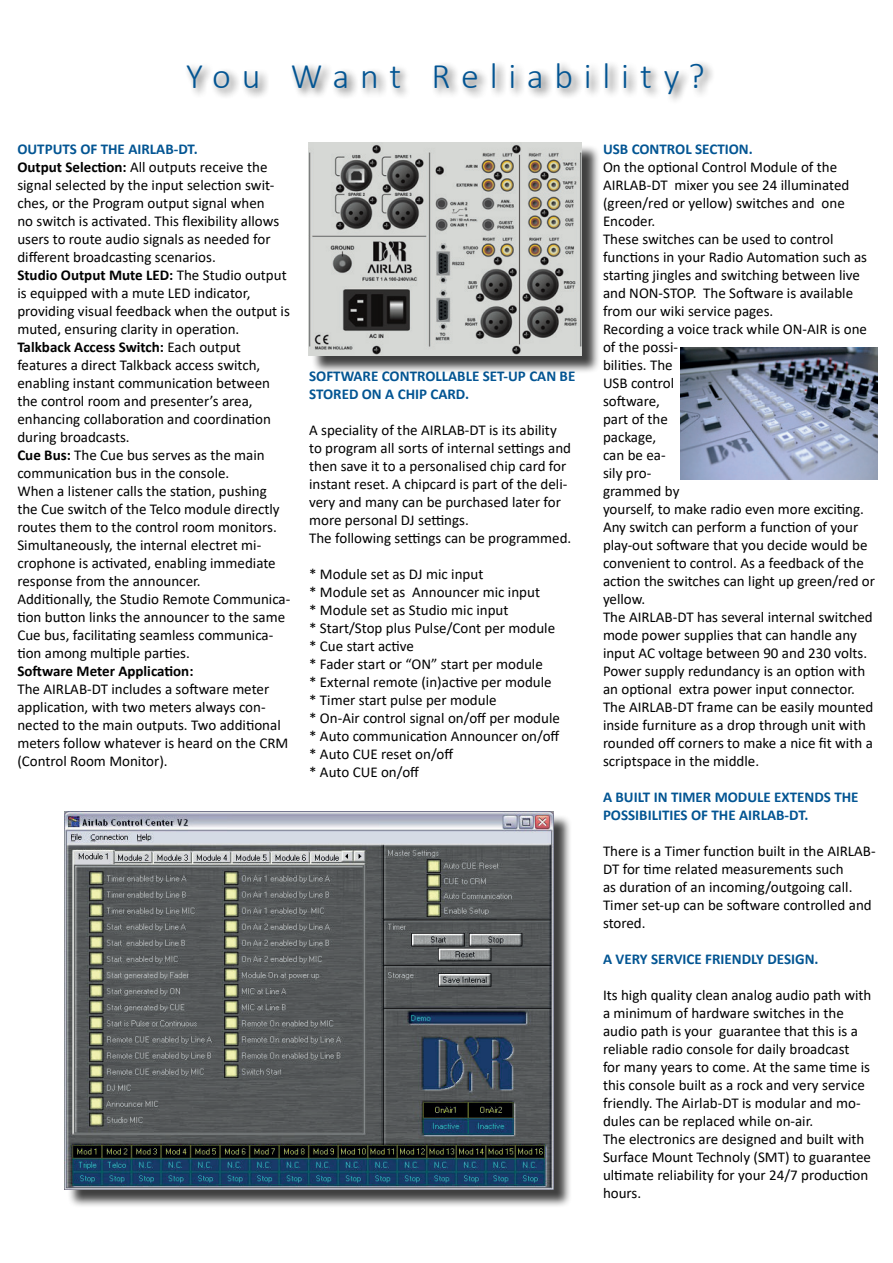
<style>
.page{position:relative;width:893px;height:1263px;background:#fff}
.page>*{position:absolute;margin:0;border:0;box-sizing:border-box;transform-origin:0 0}
.t1{font:300 36px "Calibri";letter-spacing:.295em;color:#035593}
.t2{font:15px/18px "Calibri";color:#000001}
.t3{font:700 15px/18px "Calibri";color:#035593}
.t4{font:700 15px "Calibri";color:#000001}
.s1{font-weight:700;color:#035593}
.s2{font-weight:700}
</style>
<div class="page">
<div style="left:184px;top:60px;width:531px;height:45px;background:#000001;opacity:.75"></div>
<div style="left:67px;top:814px;width:505px;height:394px;background:#000001;opacity:.75"></div>
<img style="left:65px;top:812px;width:488px;height:377px">
<img style="left:680px;top:347px;width:198px;height:132px">
<div style="left:311px;top:145px;width:290px;height:229px;background:#000001;opacity:.75"></div>
<img style="left:309px;top:142px;width:273px;height:214px">
<h1 class="t1" style="left:186px;top:53px;width:520px">You Want Reliability?</h1>
<p class="t2" style="left:17px;top:139px;width:274px"><span class="s1">OUTPUTS OF THE AIRLAB-DT.<br></span><span class="s2">Output Selection:</span> All outputs receive the signal selected by the input selection swit&shy;ches, or the Program output signal when<br>no switch is activated. This flexibility allows users to route audio signals as needed for different broadcasting scenarios.<br><span class="s2">Studio Output Mute LED:</span> The Studio output is equipped with a mute LED indicator, providing visual feedback when the output is muted, ensuring clarity in operation.<br><span class="s2">Talkback Access Switch:</span> Each output features a direct Talkback access switch, enabling instant communication between the control room and presenter’s area, enhancing collaboration and coordination during broadcasts.<br><span class="s2">Cue Bus:</span> The Cue bus serves as the main communication bus in the console.<br>When a listener calls the station, pushing the Cue switch of the Telco module directly routes them to the control room monitors.<br>Simultaneously, the internal electret mi&shy;crophone is activated, enabling immediate response from the announcer.<br>Additionally, the Studio Remote Communica&shy;tion button links the announcer to the same Cue bus, facilitating seamless communica&shy;tion among multiple parties.</p>
<p class="t4" style="left:17px;top:660px;width:178px">Software Meter Application:</p>
<p class="t2" style="left:17px;top:679px;width:272px">The AIRLAB-DT includes a software meter application, with two meters always con&shy;nected to the main outputs. Two additional meters follow whatever is heard on the CRM (Control Room Monitor).</p>
<p class="t3" style="left:309px;top:367px;width:268px">SOFTWARE CONTROLLABLE SET-UP CAN BE<br>STORED ON A CHIP CARD.</p>
<p class="t2" style="left:309px;top:421px;width:264px">A speciality of the AIRLAB-DT is its ability to program all sorts of internal settings and then save it to a personalised chip card for instant reset. A chipcard is part of the deli&shy;very and many can be purchased later for more personal DJ settings.<br>The following settings can be programmed.</p>
<p class="t2" style="left:309px;top:565px;width:252px">* Module set as DJ mic input<br>* Module set as Announcer mic input<br>* Module set as Studio mic input<br>* Start/Stop plus Pulse/Cont per module * Cue start active<br>* Fader start or “ON” start per module<br>* External remote (in)active per module * Timer start pulse per module<br>* On-Air control signal on/off per module * Auto communication Announcer on/off * Auto CUE reset on/off<br>* Auto CUE on/off</p>
<p class="t3" style="left:603px;top:139px;width:151px">USB CONTROL SECTION.</p>
<p class="t2" style="left:603px;top:157px;width:274px">On the optional Control Module of the<br>AIRLAB-DT mixer you see 24 illuminated (green/red or yellow) switches and one<br>Encoder.<br>These switches can be used to control functions in your Radio Automation such as starting jingles and switching between live and NON-STOP. The Software is available from our wiki service pages.<br>Recording a voice track while ON-AIR is one of the possi-<br>bilities. The<br>USB control<br>software,<br>part of the<br>package,<br>can be ea-<br>sily pro-<br>grammed by<br>yourself, to make radio even more exciting.<br>Any switch can perform a function of your play-out software that you decide would be convenient to control. As a feedback of the action the switches can light up green/red or yellow.<br>The AIRLAB-DT has several internal switched mode power supplies that can handle any input AC voltage between 90 and 230 volts.<br>Power supply redundancy is an option with an optional extra power input connector.<br>The AIRLAB-DT frame can be easily mounted inside furniture as a drop through unit with rounded off corners to make a nice fit with a scriptspace in the middle.</p>
<p class="t3" style="left:603px;top:787px;width:257px">A BUILT IN TIMER MODULE EXTENDS THE<br>POSSIBILITIES OF THE AIRLAB-DT.</p>
<p class="t2" style="left:603px;top:841px;width:274px">There is a Timer function built in the AIRLAB-DT for time related measurements such<br>as duration of an incoming/outgoing call.<br>Timer set-up can be software controlled and stored.</p>
<p class="t3" style="left:603px;top:949px;width:217px">A VERY SERVICE FRIENDLY DESIGN.</p>
<p class="t2" style="left:603px;top:985px;width:270px">Its high quality clean analog audio path with a minimum of hardware switches in the audio path is your guarantee that this is a reliable radio console for daily broadcast<br>for many years to come. At the same time is this console built as a rock and very service friendly. The Airlab-DT is modular and mo&shy;dules can be replaced while on-air.<br>The electronics are designed and built with Surface Mount Technoly (SMT) to guarantee ultimate reliability for your 24/7 production hours.</p>
</div>
